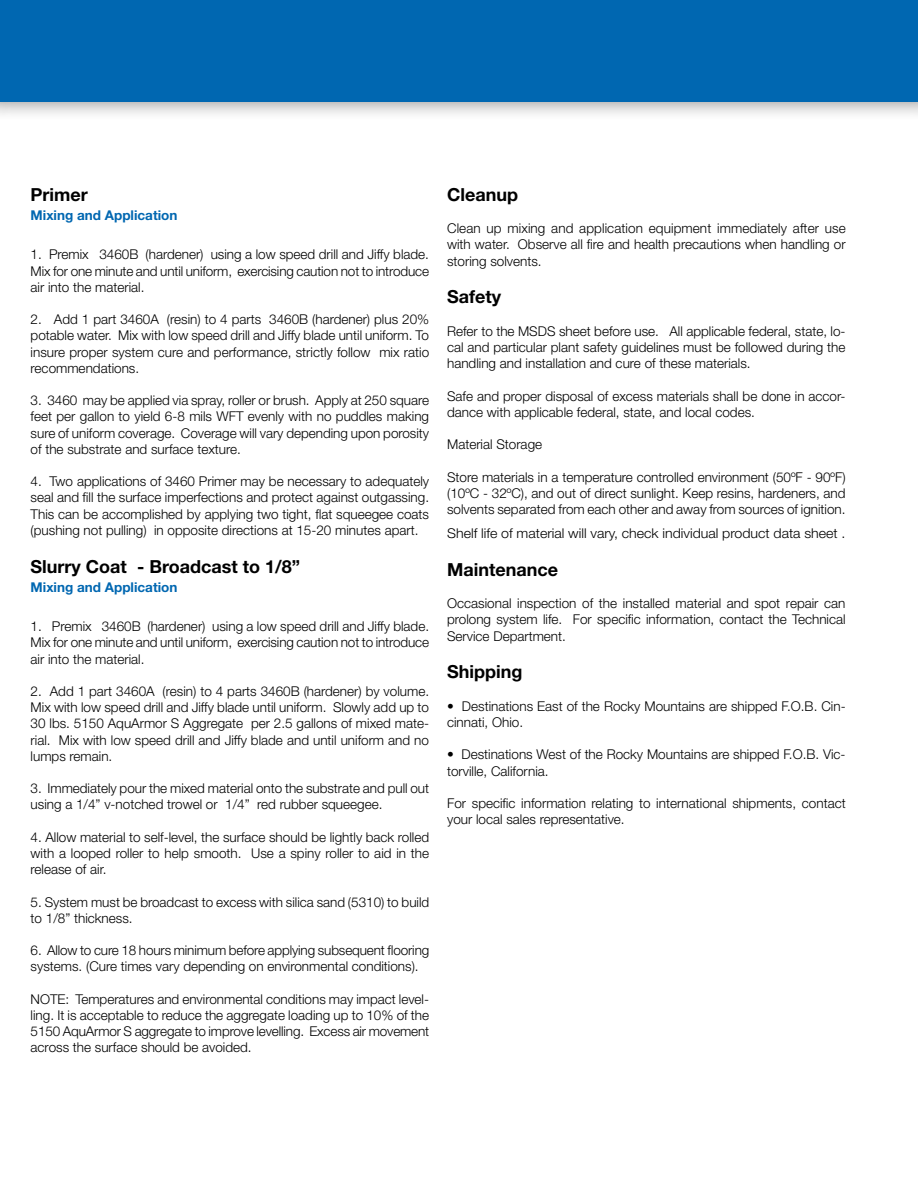
<style>
.page{position:relative;width:918px;height:1188px;background:#fff}
.page>*{position:absolute;margin:0;border:0;box-sizing:border-box;transform-origin:0 0}
.t1{font:700 18px "Helvetica Neue LT Std";color:#000}
.t2{font:300 13.5px/16.2px "Helvetica Neue LT Std";color:#000;text-align:justify}
.t3{font:300 13.5px "Helvetica Neue LT Std";color:#000;scale:1.05 1}
.t4{font:700 13.5px "Helvetica Neue LT Std";color:#0067b1}
</style>
<div class="page">
<div style="left:0;top:0;width:918px;height:121px;background:#000;opacity:.49"></div>
<div style="left:0;top:0;width:918px;height:102px;background:#0067b1"></div>
<h1 class="t1" style="left:31px;top:183px;width:59px">Primer</h1>
<p class="t4" style="left:31px;top:207px;width:148px">Mixing and Application</p>
<p class="t2" style="left:31px;top:246px;width:400px">1. Premix 3460B (hardener) using a low speed drill and Jiffy blade.<br>Mix for one minute and until uniform, exercising caution not to introduce air into the material.</p>
<p class="t2" style="left:31px;top:311px;width:400px">2. Add 1 part 3460A (resin) to 4 parts 3460B (hardener) plus 20% potable water. Mix with low speed drill and Jiffy blade until uniform. To insure proper system cure and performance, strictly follow mix ratio recommendations.</p>
<p class="t2" style="left:31px;top:392px;width:400px">3. 3460 may be applied via spray, roller or brush. Apply at 250 square feet per gallon to yield 6-8 mils WFT evenly with no puddles making sure of uniform coverage. Coverage will vary depending upon porosity of the substrate and surface texture.</p>
<p class="t2" style="left:31px;top:473px;width:400px">4. Two applications of 3460 Primer may be necessary to adequately seal and fill the surface imperfections and protect against outgassing.<br>This can be accomplished by applying two tight, flat squeegee coats (pushing not pulling) in opposite directions at 15-20 minutes apart.</p>
<h1 class="t1" style="left:31px;top:555px;width:271px">Slurry Coat - Broadcast to 1/8”</h1>
<p class="t4" style="left:31px;top:579px;width:148px">Mixing and Application</p>
<p class="t2" style="left:31px;top:618px;width:400px">1. Premix 3460B (hardener) using a low speed drill and Jiffy blade.<br>Mix for one minute and until uniform, exercising caution not to introduce air into the material.</p>
<p class="t2" style="left:31px;top:683px;width:400px">2. Add 1 part 3460A (resin) to 4 parts 3460B (hardener) by volume.<br>Mix with low speed drill and Jiffy blade until uniform. Slowly add up to 30 lbs. 5150 AquArmor S Aggregate per 2.5 gallons of mixed mate&shy;rial. Mix with low speed drill and Jiffy blade and until uniform and no lumps remain.</p>
<p class="t2" style="left:31px;top:780px;width:400px">3. Immediately pour the mixed material onto the substrate and pull out using a 1/4” v-notched trowel or 1/4” red rubber squeegee.</p>
<p class="t2" style="left:31px;top:829px;width:400px">4. Allow material to self-level, the surface should be lightly back rolled with a looped roller to help smooth. Use a spiny roller to aid in the release of air.</p>
<p class="t2" style="left:31px;top:893px;width:400px">5. System must be broadcast to excess with silica sand (5310) to build to 1/8” thickness.</p>
<p class="t2" style="left:31px;top:942px;width:400px">6. Allow to cure 18 hours minimum before applying subsequent flooring systems. (Cure times vary depending on environmental conditions).</p>
<p class="t2" style="left:31px;top:991px;width:400px">NOTE: Temperatures and environmental conditions may impact level&shy;ling. It is acceptable to reduce the aggregate loading up to 10% of the 5150 AquArmor S aggregate to improve levelling. Excess air movement across the surface should be avoided.</p>
<h1 class="t1" style="left:447px;top:183px;width:72px">Cleanup</h1>
<p class="t2" style="left:447px;top:220px;width:400px">Clean up mixing and application equipment immediately after use with water. Observe all fire and health precautions when handling or storing solvents.</p>
<h1 class="t1" style="left:447px;top:286px;width:56px">Safety</h1>
<p class="t2" style="left:447px;top:323px;width:400px">Refer to the MSDS sheet before use. All applicable federal, state, lo&shy;cal and particular plant safety guidelines must be followed during the handling and installation and cure of these materials.</p>
<p class="t2" style="left:447px;top:387px;width:400px">Safe and proper disposal of excess materials shall be done in accor&shy;dance with applicable federal, state, and local codes.</p>
<p class="t2" style="left:447px;top:436px;width:97px">Material Storage</p>
<p class="t2" style="left:447px;top:468px;width:400px">Store materials in a temperature controlled environment (50ºF - 90ºF) (10ºC - 32ºC), and out of direct sunlight. Keep resins, hardeners, and solvents separated from each other and away from sources of ignition.</p>
<p class="t3" style="left:447px;top:525px;width:381px">Shelf life of material will vary, check individual product data sheet .</p>
<h1 class="t1" style="left:447px;top:558px;width:112px">Maintenance</h1>
<p class="t2" style="left:447px;top:595px;width:400px">Occasional inspection of the installed material and spot repair can prolong system life. For specific information, contact the Technical Service Department.</p>
<h1 class="t1" style="left:447px;top:661px;width:77px">Shipping</h1>
<p class="t2" style="left:447px;top:698px;width:400px">• Destinations East of the Rocky Mountains are shipped F.O.B. Cin&shy;cinnati, Ohio.</p>
<p class="t2" style="left:447px;top:746px;width:400px">• Destinations West of the Rocky Mountains are shipped F.O.B. Vic&shy;torville, California.</p>
<p class="t2" style="left:447px;top:795px;width:400px">For specific information relating to international shipments, contact your local sales representative.</p>
</div>
